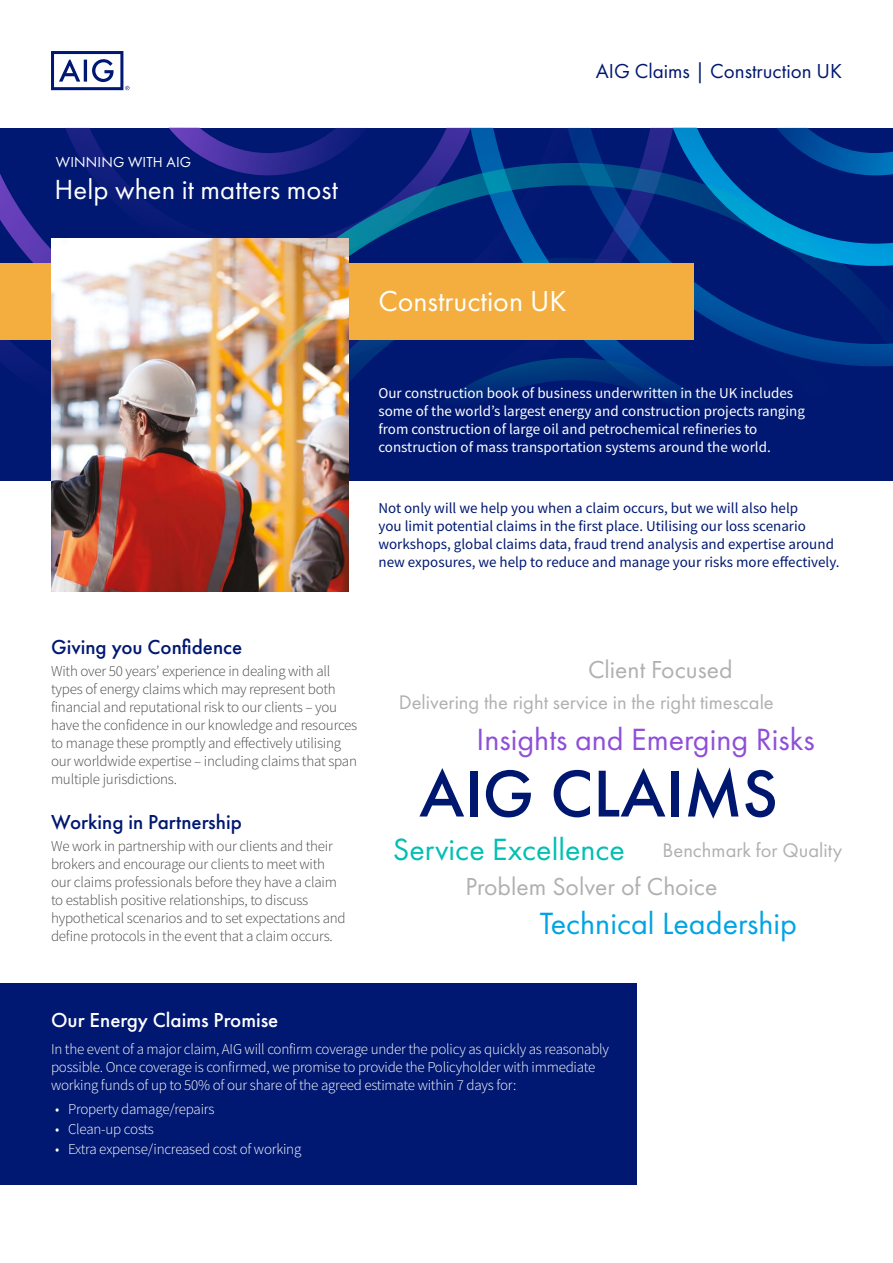
<style>
.page{position:relative;width:893px;height:1263px;background:#fff}
.page>*{position:absolute;margin:0;border:0;box-sizing:border-box;transform-origin:0 0}
.t1{font:500 68.7px "Futura PT";color:#001770}
.t2{font:31.8px "Futura PT";color:#8f4fd9}
.t3{font:31.8px "Futura PT";color:#00a3e3}
.t4{font:31.8px "Futura PT";color:#00bfb3}
.t5{font:30px "Futura PT";color:#fff}
.t6{font:28.65px "Futura PT";color:#fff}
.t7{font:25.5px "Futura PT";color:#b0b0b0}
.t8{font:500 21px "Futura PT";color:#001871}
.t9{font:21px "Futura PT";color:#001871}
.t10{font:500 21px "Futura PT";color:#fff}
.t11{font:20.4px "Futura PT";color:#b0b0b0}
.t12{font:300 15px/18px "Source Sans Pro";letter-spacing:-.015em;color:#4a4a49}
.t13{font:300 15px/18px "Source Sans Pro";letter-spacing:-.015em;color:#fff}
.t14{font:15px/18px "Source Sans Pro";color:#001871}
.t15{font:15px/18px "Source Sans Pro";color:#fff}
.t16{font:15px "Futura PT";letter-spacing:.01em;color:#fff}
</style>
<div class="page">
<svg style="left:673px;top:128px;width:220px;height:20px;background:#002c81"></svg>
<svg style="left:0;top:128px;width:673px;height:353px;background:#0f217e"></svg>
<svg style="left:65px;top:128px;width:406px;height:110px;background:#091b77"></svg>
<svg style="left:172px;top:148px;width:721px;height:125px;background:#053082"></svg>
<div style="left:0;top:273px;width:893px;height:207px;background:#001871"></div>
<svg style="left:51px;top:51px;width:79px;height:39px"></svg>
<div style="left:0;top:264px;width:693px;height:76px;background:#f3ae3f"></div>
<img style="left:51px;top:238px;width:298px;height:353px">
<div style="left:0;top:983px;width:636px;height:202px;background:#001871"></div>
<p class="t16" style="left:56px;top:153px;width:137px">WINNING WITH AIG</p>
<h3 class="t6" style="left:55px;top:172px;width:285px">Help when it matters most</h3>
<h3 class="t9" style="left:596px;top:58px;width:248px">AIG Claims | Construction UK</h3>
<h3 class="t5" style="left:378px;top:283px;width:190px">Construction UK</h3>
<p class="t15" style="left:378px;top:384px;width:428px">Our construction book of business underwritten in the UK includes some of the world’s largest energy and construction projects ranging from construction of large oil and petrochemical refineries to construction of mass transportation systems around the world.</p>
<p class="t14" style="left:378px;top:499px;width:463px">Not only will we help you when a claim occurs, but we will also help<br>you limit potential claims in the first place. Utilising our loss scenario workshops, global claims data, fraud trend analysis and expertise around new exposures, we help to reduce and manage your risks more effectively.</p>
<h3 class="t8" style="left:51px;top:634px;width:193px">Giving you Confidence</h3>
<p class="t12" style="left:51px;top:662px;width:308px">With over 50 years’ experience in dealing with all types of energy claims which may represent both financial and reputational risk to our clients – you have the confidence in our knowledge and resources to manage these promptly and effectively utilising our worldwide expertise – including claims that span multiple jurisdictions.</p>
<h3 class="t8" style="left:51px;top:809px;width:192px">Working in Partnership</h3>
<p class="t12" style="left:51px;top:837px;width:296px">We work in partnership with our clients and their brokers and encourage our clients to meet with our claims professionals before they have a claim to establish positive relationships, to discuss hypothetical scenarios and to set expectations and define protocols in the event that a claim occurs.</p>
<h3 class="t7" style="left:588px;top:654px;width:146px">Client Focused</h3>
<h3 class="t11" style="left:399px;top:690px;width:377px">Delivering the right service in the right timescale</h3>
<h2 class="t2" style="left:477px;top:721px;width:340px">Insights and Emerging Risks</h2>
<h1 class="t1" style="left:419px;top:752px;width:361px">AIG CLAIMS</h1>
<h2 class="t4" style="left:393px;top:830px;width:234px">Service Excellence</h2>
<h3 class="t11" style="left:663px;top:838px;width:181px">Benchmark for Quality</h3>
<h3 class="t7" style="left:465px;top:872px;width:253px">Problem Solver of Choice</h3>
<h2 class="t3" style="left:540px;top:905px;width:259px">Technical Leadership</h2>
<h3 class="t10" style="left:51px;top:1008px;width:229px">Our Energy Claims Promise</h3>
<p class="t13" style="left:51px;top:1040px;width:560px">In the event of a major claim, AIG will confirm coverage under the policy as quickly as reasonably possible. Once coverage is confirmed, we promise to provide the Policyholder with immediate working funds of up to 50% of our share of the agreed estimate within 7 days for:</p>
<p class="t13" style="left:55px;top:1100px;width:161px">• Property damage/repairs</p>
<p class="t13" style="left:55px;top:1120px;width:100px">• Clean-up costs</p>
<p class="t13" style="left:55px;top:1140px;width:248px">• Extra expense/increased cost of working</p>
</div>
